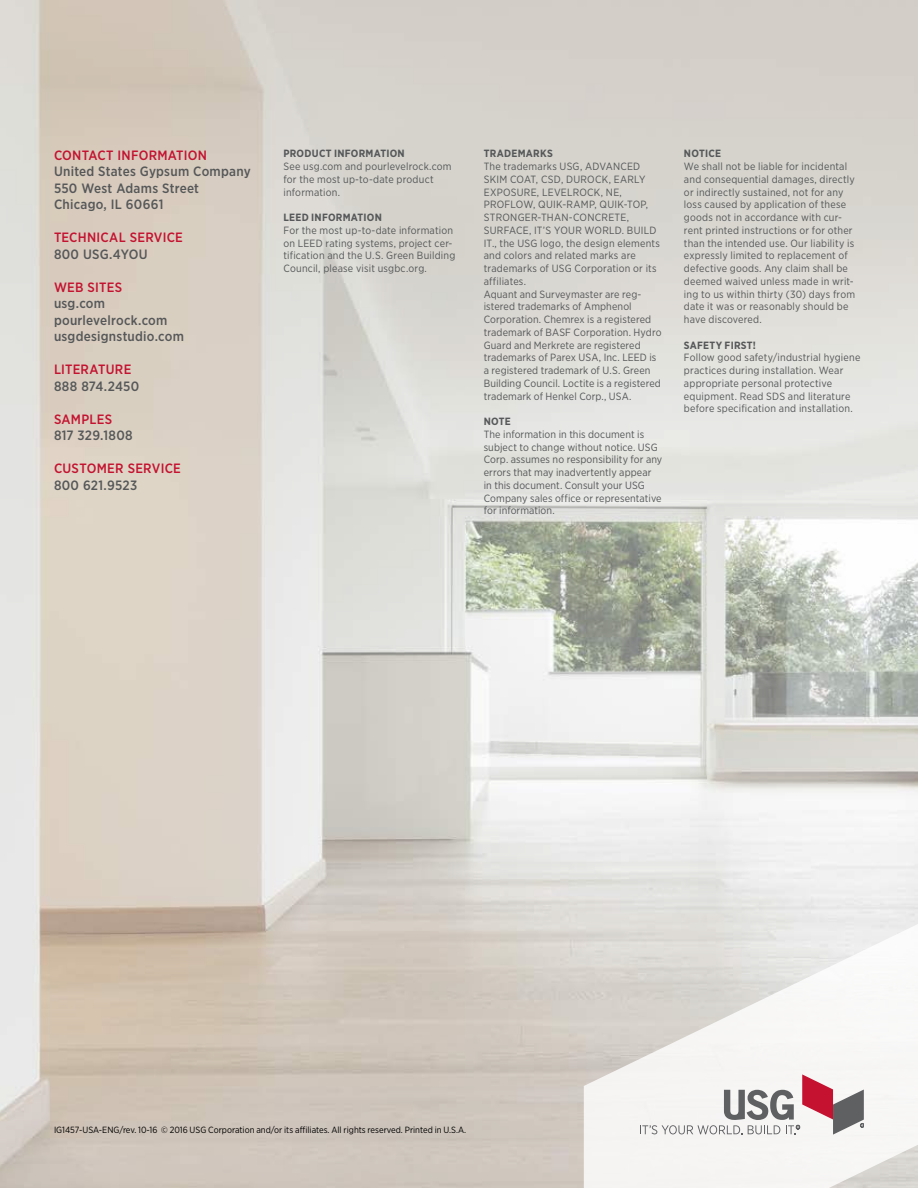
<style>
.page{position:relative;width:918px;height:1188px;background:#fff}
.page>*{position:absolute;margin:0;border:0;box-sizing:border-box;transform-origin:0 0}
.t1{font:500 13.5px/16.5px "Gotham Narrow";letter-spacing:.02em;color:#555759}
.t2{font:500 13.5px "Gotham Narrow";letter-spacing:.02em;color:#c41230}
.t3{font:10.5px/12.8px "Gotham Narrow";letter-spacing:.015em;color:#555759}
.t4{font:700 10.5px "Gotham Narrow";letter-spacing:.025em;color:#555759}
.t5{font:9px "Gotham Narrow";color:#000}
</style>
<div class="page">
<img style="left:0;top:0;width:918px;height:1188px">
<svg style="left:584px;top:917px;width:334px;height:271px;fill:#f5f4f3"></svg>
<svg style="left:640px;top:1074px;width:224px;height:61px"></svg>
<p class="t2" style="left:54px;top:147px;width:155px">CONTACT INFORMATION</p>
<p class="t1" style="left:54px;top:163px;width:198px">United States Gypsum Company<br>550 West Adams Street<br>Chicago, IL 60661</p>
<p class="t2" style="left:54px;top:229px;width:130px">TECHNICAL SERVICE</p>
<p class="t1" style="left:54px;top:246px;width:95px">800 USG.4YOU</p>
<p class="t2" style="left:54px;top:279px;width:70px">WEB SITES</p>
<p class="t1" style="left:54px;top:295px;width:131px">usg.com pourlevelrock.com usgdesignstudio.com</p>
<p class="t2" style="left:54px;top:361px;width:79px">LITERATURE</p>
<p class="t1" style="left:54px;top:378px;width:87px">888 874.2450</p>
<p class="t2" style="left:54px;top:410px;width:60px">SAMPLES</p>
<p class="t1" style="left:54px;top:427px;width:80px">817 329.1808</p>
<p class="t2" style="left:54px;top:460px;width:128px">CUSTOMER SERVICE</p>
<p class="t1" style="left:54px;top:477px;width:85px">800 621.9523</p>
<p class="t4" style="left:284px;top:147px;width:123px">PRODUCT INFORMATION</p>
<p class="t3" style="left:284px;top:160px;width:170px">See usg.com and pourlevelrock.com for the most up-to-date product information.</p>
<p class="t4" style="left:284px;top:211px;width:100px">LEED INFORMATION</p>
<p class="t3" style="left:284px;top:224px;width:173px">For the most up-to-date information on LEED rating systems, project cer&shy;tification and the U.S. Green Building Council, please visit usgbc.org.</p>
<p class="t4" style="left:484px;top:147px;width:71px">TRADEMARKS</p>
<p class="t3" style="left:484px;top:160px;width:179px">The trademarks USG, ADVANCED<br>SKIM COAT, CSD, DUROCK, EARLY<br>EXPOSURE, LEVELROCK, NE,<br>PROFLOW, QUIK-RAMP, QUIK-TOP,<br>STRONGER-THAN-CONCRETE,<br>SURFACE, IT’S YOUR WORLD. BUILD<br>IT., the USG logo, the design elements and colors and related marks are trademarks of USG Corporation or its affiliates.<br>Aquant and Surveymaster are reg&shy;istered trademarks of Amphenol<br>Corporation. Chemrex is a registered trademark of BASF Corporation. Hydro<br>Guard and Merkrete are registered trademarks of Parex USA, Inc. LEED is a registered trademark of U.S. Green<br>Building Council. Loctite is a registered trademark of Henkel Corp., USA.</p>
<p class="t4" style="left:484px;top:415px;width:29px">NOTE</p>
<p class="t3" style="left:484px;top:428px;width:180px">The information in this document is subject to change without notice. USG Corp. assumes no responsibility for any errors that may inadvertently appear<br>in this document. Consult your USG Company sales office or representative for information.</p>
<p class="t4" style="left:684px;top:147px;width:39px">NOTICE</p>
<p class="t3" style="left:684px;top:160px;width:173px">We shall not be liable for incidental and consequential damages, directly or indirectly sustained, not for any loss caused by application of these goods not in accordance with cur&shy;rent printed instructions or for other than the intended use. Our liability is expressly limited to replacement of defective goods. Any claim shall be deemed waived unless made in writ&shy;ing to us within thirty (30) days from date it was or reasonably should be have discovered.</p>
<p class="t4" style="left:684px;top:338px;width:74px">SAFETY FIRST!</p>
<p class="t3" style="left:684px;top:351px;width:178px">Follow good safety/industrial hygiene practices during installation. Wear appropriate personal protective equipment. Read SDS and literature before specification and installation.</p>
<p class="t5" style="left:54px;top:1124px;width:414px">IG1457-USA-ENG/rev. 10-16 © 2016 USG Corporation and/or its affiliates. All rights reserved. Printed in U.S.A.</p>
</div>
